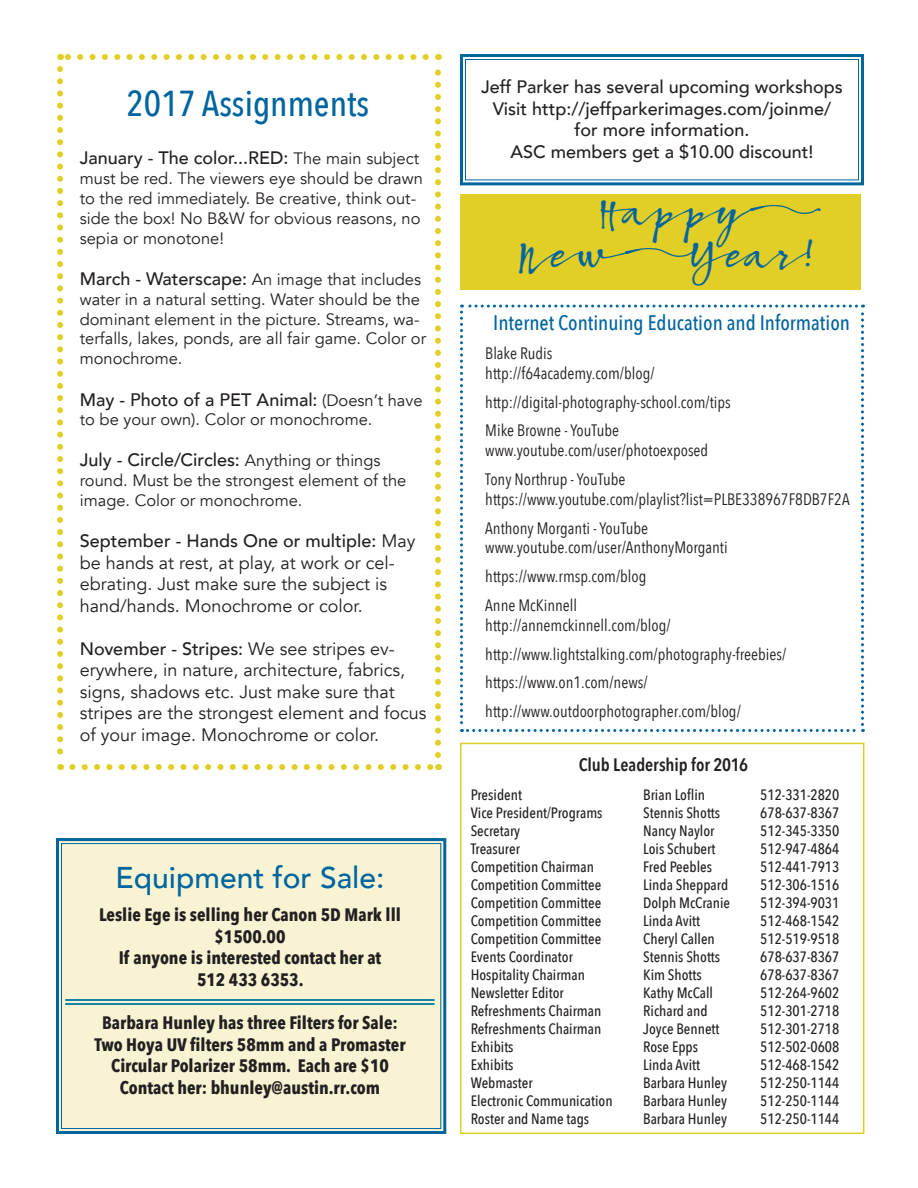
<style>
.page{position:relative;width:918px;height:1188px;background:#fff}
.page>*{position:absolute;margin:0;border:0;box-sizing:border-box;transform-origin:0 0}
.t1{font:500 36px "Avenir Next Condensed";color:#00659f}
.t2{font:36px "Bambusa Pro Regular";color:#00659f}
.t3{font:500 30px "Avenir";color:#00659f}
.t4{font:500 21px "Avenir Next Condensed";color:#00659f}
.t5{font:18px/21.6px "Avenir";color:#231f20}
.t6{font:500 18px "Avenir";color:#231f20}
.t7{font:700 18px "Avenir Next Condensed";color:#231f20}
.t8{font:600 18px "Avenir Next Condensed";letter-spacing:-.005em;color:#231f20}
.t9{font:16.5px "Avenir Next Condensed";color:#231f20}
.t10{font:16.5px/19.8px "Avenir";color:#231f20}
.t11{font:500 15px "Avenir Next Condensed";color:#231f20}
.s1{font-weight:400;font-size:16.5px}
.s2{font-weight:500;font-size:18px}
.s3{font-weight:500}
</style>
<div class="page">
<div style="left:460px;top:195px;width:401px;height:95px;background:#e1cf27"></div>
<div style="left:56px;top:838px;width:391px;height:296px;background:#f7f3d3"></div>
<div style="left:61px;top:843px;width:380px;height:286px;border:1px solid #00659f"></div>
<svg style="left:460px;top:54px;width:404px;height:132px"></svg>
<div style="left:465px;top:59px;width:394px;height:121px;border:1px solid #00659f"></div>
<svg style="left:72px;top:764px;width:360px;height:6px"></svg>
<svg style="left:57px;top:69px;width:6px;height:701px"></svg>
<svg style="left:435px;top:54px;width:6px;height:701px"></svg>
<svg style="left:60px;top:54px;width:366px;height:6px"></svg>
<div style="left:460px;top:743px;width:404px;height:391px;border:2px solid #e1cf27"></div>
<svg style="left:460px;top:305px;width:404px;height:427px"></svg>
<hr style="left:65px;top:999px;width:370px;height:2px;background:#1585aa">
<hr style="left:65px;top:1003px;width:370px;height:2px;background:#1585aa">
<p class="t1" style="left:126px;top:82px;width:244px">2017 Assignments</p>
<p class="t6" style="left:80px;top:142px;width:341px">January - The color...RED: <span class="s1">The main subject</span></p>
<p class="t10" style="left:80px;top:169px;width:345px">must be red. The viewers eye should be drawn to the red immediately. Be creative, think out&shy;side the box! No B&amp;W for obvious reasons, no sepia or monotone!</p>
<p class="t10" style="left:80px;top:270px;width:348px"><span class="s2">March - Waterscape:</span> An image that includes water in a natural setting. Water should be the dominant element in the picture. Streams, wa&shy;terfalls, lakes, ponds, are all fair game. Color or monochrome.</p>
<p class="t6" style="left:80px;top:384px;width:344px">May - Photo of a PET Animal: <span class="s1">(Doesn’t have</span></p>
<p class="t10" style="left:80px;top:410px;width:294px">to be your own). Color or monochrome.</p>
<p class="t6" style="left:80px;top:444px;width:302px">July - Circle/Circles: <span class="s1">Anything or things</span></p>
<p class="t10" style="left:80px;top:471px;width:328px">round. Must be the strongest element of the image. Color or monochrome.</p>
<p class="t5" style="left:80px;top:530px;width:337px"><span class="s3">September - Hands One or multiple:</span> May be hands at rest, at play, at work or cel&shy;ebrating. Just make sure the subject is hand/hands. Monochrome or color.</p>
<p class="t5" style="left:80px;top:638px;width:348px"><span class="s3">November - Stripes:</span> We see stripes ev&shy;erywhere, in nature, architecture, fabrics, signs, shadows etc. Just make sure that stripes are the strongest element and focus of your image. Monochrome or color.</p>
<p class="t3" style="left:116px;top:851px;width:270px">Equipment for Sale:</p>
<p class="t7" style="left:99px;top:904px;width:303px">Leslie Ege is selling her Canon 5D Mark lll</p>
<p class="t7" style="left:215px;top:925px;width:73px">$1500.00</p>
<p class="t7" style="left:119px;top:947px;width:264px">If anyone is interested contact her at</p>
<p class="t7" style="left:197px;top:969px;width:108px">512 433 6353.</p>
<p class="t7" style="left:102px;top:1012px;width:297px">Barbara Hunley has three Filters for Sale:</p>
<p class="t7" style="left:95px;top:1033px;width:313px">Two Hoya UV filters 58mm and a Promaster</p>
<p class="t7" style="left:111px;top:1055px;width:279px">Circular Polarizer 58mm. Each are $10</p>
<p class="t7" style="left:120px;top:1077px;width:262px">Contact her: bhunley@austin.rr.com</p>
<p class="t6" style="left:481px;top:71px;width:363px">Jeff Parker has several upcoming workshops</p>
<p class="t6" style="left:493px;top:93px;width:340px">Visit http://jeffparkerimages.com/joinme/</p>
<p class="t6" style="left:575px;top:115px;width:176px">for more information.</p>
<p class="t6" style="left:510px;top:136px;width:305px">ASC members get a $10.00 discount!</p>
<p class="t2" style="left:588px;top:189px;width:151px">Happy</p>
<p class="t2" style="left:508px;top:232px;width:106px">New</p>
<p class="t2" style="left:680px;top:232px;width:138px">Year!</p>
<p class="t4" style="left:493px;top:310px;width:358px">Internet Continuing Education and Information</p>
<p class="t9" style="left:485px;top:339px;width:69px">Blake Rudis</p>
<p class="t9" style="left:485px;top:359px;width:171px">http://f64academy.com/blog/</p>
<p class="t9" style="left:485px;top:388px;width:247px">http://digital-photography-school.com/tips</p>
<p class="t9" style="left:485px;top:417px;width:135px">Mike Browne - YouTube</p>
<p class="t9" style="left:485px;top:436px;width:224px">www.youtube.com/user/photoexposed</p>
<p class="t9" style="left:485px;top:465px;width:142px">Tony Northrup - YouTube</p>
<p class="t9" style="left:485px;top:485px;width:366px">https://www.youtube.com/playlist?list=PLBE338967F8DB7F2A</p>
<p class="t9" style="left:485px;top:514px;width:164px">Anthony Morganti - YouTube</p>
<p class="t9" style="left:485px;top:534px;width:244px">www.youtube.com/user/AnthonyMorganti</p>
<p class="t9" style="left:485px;top:562px;width:163px">https://www.rmsp.com/blog</p>
<p class="t9" style="left:485px;top:591px;width:93px">Anne McKinnell</p>
<p class="t9" style="left:485px;top:611px;width:187px">http://annemckinnell.com/blog/</p>
<p class="t9" style="left:485px;top:640px;width:302px">http://www.lightstalking.com/photography-freebies/</p>
<p class="t9" style="left:485px;top:669px;width:164px">https://www.on1.com/news/</p>
<p class="t9" style="left:485px;top:697px;width:257px">http://www.outdoorphotographer.com/blog/</p>
<p class="t8" style="left:579px;top:749px;width:171px">Club Leadership for 2016</p>
<p class="t11" style="left:471px;top:786px;width:53px">President</p>
<p class="t11" style="left:643px;top:786px;width:63px">Brian Loflin</p>
<p class="t11" style="left:760px;top:786px;width:81px">512-331-2820</p>
<p class="t11" style="left:471px;top:804px;width:133px">Vice President/Programs</p>
<p class="t11" style="left:643px;top:804px;width:78px">Stennis Shotts</p>
<p class="t11" style="left:760px;top:804px;width:81px">678-637-8367</p>
<p class="t11" style="left:471px;top:822px;width:51px">Secretary</p>
<p class="t11" style="left:643px;top:822px;width:73px">Nancy Naylor</p>
<p class="t11" style="left:760px;top:822px;width:81px">512-345-3350</p>
<p class="t11" style="left:471px;top:840px;width:51px">Treasurer</p>
<p class="t11" style="left:643px;top:840px;width:74px">Lois Schubert</p>
<p class="t11" style="left:760px;top:840px;width:81px">512-947-4864</p>
<p class="t11" style="left:471px;top:858px;width:125px">Competition Chairman</p>
<p class="t11" style="left:643px;top:858px;width:70px">Fred Peebles</p>
<p class="t11" style="left:760px;top:858px;width:81px">512-441-7913</p>
<p class="t11" style="left:471px;top:876px;width:132px">Competition Committee</p>
<p class="t11" style="left:643px;top:876px;width:87px">Linda Sheppard</p>
<p class="t11" style="left:760px;top:876px;width:81px">512-306-1516</p>
<p class="t11" style="left:471px;top:894px;width:132px">Competition Committee</p>
<p class="t11" style="left:643px;top:894px;width:88px">Dolph McCranie</p>
<p class="t11" style="left:760px;top:894px;width:81px">512-394-9031</p>
<p class="t11" style="left:471px;top:912px;width:132px">Competition Committee</p>
<p class="t11" style="left:643px;top:912px;width:58px">Linda Avitt</p>
<p class="t11" style="left:760px;top:912px;width:81px">512-468-1542</p>
<p class="t11" style="left:471px;top:930px;width:132px">Competition Committee</p>
<p class="t11" style="left:643px;top:930px;width:73px">Cheryl Callen</p>
<p class="t11" style="left:760px;top:930px;width:81px">512-519-9518</p>
<p class="t11" style="left:471px;top:948px;width:104px">Events Coordinator</p>
<p class="t11" style="left:643px;top:948px;width:78px">Stennis Shotts</p>
<p class="t11" style="left:760px;top:948px;width:81px">678-637-8367</p>
<p class="t11" style="left:471px;top:966px;width:116px">Hospitality Chairman</p>
<p class="t11" style="left:643px;top:966px;width:60px">Kim Shotts</p>
<p class="t11" style="left:760px;top:966px;width:81px">678-637-8367</p>
<p class="t11" style="left:471px;top:984px;width:95px">Newsletter Editor</p>
<p class="t11" style="left:643px;top:984px;width:71px">Kathy McCall</p>
<p class="t11" style="left:760px;top:984px;width:81px">512-264-9602</p>
<p class="t11" style="left:471px;top:1002px;width:132px">Refreshments Chairman</p>
<p class="t11" style="left:643px;top:1002px;width:66px">Richard and</p>
<p class="t11" style="left:760px;top:1002px;width:81px">512-301-2718</p>
<p class="t11" style="left:471px;top:1020px;width:132px">Refreshments Chairman</p>
<p class="t11" style="left:643px;top:1020px;width:78px">Joyce Bennett</p>
<p class="t11" style="left:760px;top:1020px;width:81px">512-301-2718</p>
<p class="t11" style="left:471px;top:1038px;width:44px">Exhibits</p>
<p class="t11" style="left:643px;top:1038px;width:56px">Rose Epps</p>
<p class="t11" style="left:760px;top:1038px;width:81px">512-502-0608</p>
<p class="t11" style="left:471px;top:1056px;width:44px">Exhibits</p>
<p class="t11" style="left:643px;top:1056px;width:58px">Linda Avitt</p>
<p class="t11" style="left:760px;top:1056px;width:81px">512-468-1542</p>
<p class="t11" style="left:471px;top:1074px;width:64px">Webmaster</p>
<p class="t11" style="left:643px;top:1074px;width:85px">Barbara Hunley</p>
<p class="t11" style="left:760px;top:1074px;width:81px">512-250-1144</p>
<p class="t11" style="left:471px;top:1092px;width:143px">Electronic Communication</p>
<p class="t11" style="left:643px;top:1092px;width:85px">Barbara Hunley</p>
<p class="t11" style="left:760px;top:1092px;width:81px">512-250-1144</p>
<p class="t11" style="left:471px;top:1110px;width:120px">Roster and Name tags</p>
<p class="t11" style="left:643px;top:1110px;width:85px">Barbara Hunley</p>
<p class="t11" style="left:760px;top:1110px;width:81px">512-250-1144</p>
</div>
